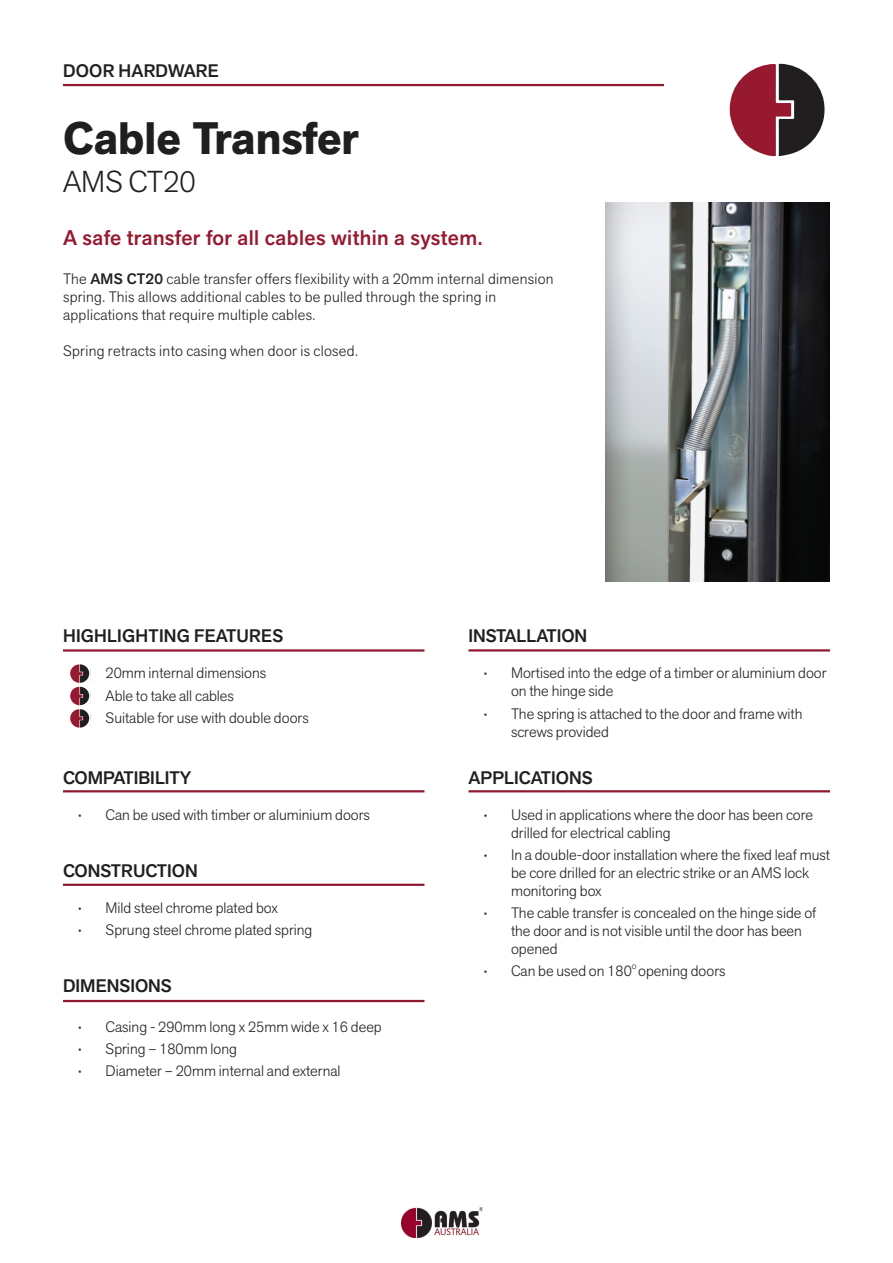
<style>
.page{position:relative;width:893px;height:1263px;background:#fff}
.page>*{position:absolute;margin:0;border:0;box-sizing:border-box;transform-origin:0 0}
.t1{font:700 45px "Akzid Grtsk Next";color:#211e20}
.t2{font:300 30px "Akzid Grtsk Next";color:#211e20}
.t3{font:500 21px "Akzid Grtsk Next";letter-spacing:.02em;color:#961930}
.t4{font:500 18px "Akzid Grtsk Next";color:#211e20}
.t5{font:500 18px "Akzid Grtsk Next";letter-spacing:.01em;color:#231f20}
.t6{font:300 15px/18px "Akzid Grtsk Next";color:#231f20}
.t7{font:300 15px/18px "Akzid Grtsk Next";letter-spacing:.02em;color:#231f20}
.t8{font:300 9px "Akzid Grtsk Next";color:#231f20}
.s1{font-weight:500}
</style>
<div class="page">
<hr style="left:63px;top:84px;width:601px;height:2px;background:#8f1930">
<svg style="left:730px;top:64px;width:95px;height:92px"></svg>
<hr style="left:63px;top:884px;width:361px;height:2px;background:#8f1930">
<hr style="left:468px;top:790px;width:362px;height:2px;background:#8f1930">
<hr style="left:63px;top:1000px;width:361px;height:2px;background:#8f1930">
<hr style="left:468px;top:649px;width:362px;height:2px;background:#8f1930">
<hr style="left:63px;top:790px;width:361px;height:2px;background:#8f1930">
<hr style="left:63px;top:649px;width:361px;height:3px;background:#8f1930">
<img style="left:605px;top:203px;width:225px;height:379px">
<svg style="left:70px;top:664px;width:20px;height:64px"></svg>
<img style="left:401px;top:1207px;width:81px;height:30px">
<p class="t5" style="left:63px;top:59px;width:157px">DOOR HARDWARE</p>
<h1 class="t1" style="left:63px;top:109px;width:297px">Cable Transfer</h1>
<h2 class="t2" style="left:63px;top:162px;width:134px">AMS CT20</h2>
<h3 class="t3" style="left:63px;top:224px;width:421px">A safe transfer for all cables within a system.</h3>
<p class="t7" style="left:63px;top:270px;width:492px">The <span class="s1">AMS CT20</span> cable transfer offers flexibility with a 20mm internal dimension spring. This allows additional cables to be pulled through the spring in applications that require multiple cables.</p>
<p class="t7" style="left:63px;top:342px;width:296px">Spring retracts into casing when door is closed.</p>
<p class="t4" style="left:63px;top:624px;width:222px">HIGHLIGHTING FEATURES</p>
<p class="t6" style="left:79px;top:664px;width:189px">• 20mm internal dimensions</p>
<p class="t6" style="left:79px;top:686px;width:157px">• Able to take all cables</p>
<p class="t6" style="left:79px;top:708px;width:232px">• Suitable for use with double doors</p>
<p class="t4" style="left:63px;top:765px;width:130px">COMPATIBILITY</p>
<p class="t6" style="left:79px;top:805px;width:293px">• Can be used with timber or aluminium doors</p>
<p class="t4" style="left:63px;top:859px;width:136px">CONSTRUCTION</p>
<p class="t6" style="left:79px;top:898px;width:201px">• Mild steel chrome plated box</p>
<p class="t6" style="left:79px;top:920px;width:235px">• Sprung steel chrome plated spring</p>
<p class="t4" style="left:63px;top:974px;width:110px">DIMENSIONS</p>
<p class="t6" style="left:79px;top:1017px;width:305px">• Casing - 290mm long x 25mm wide x 16 deep</p>
<p class="t6" style="left:79px;top:1040px;width:160px">• Spring – 180mm long</p>
<p class="t6" style="left:79px;top:1062px;width:263px">• Diameter – 20mm internal and external</p>
<p class="t4" style="left:468px;top:624px;width:120px">INSTALLATION</p>
<p class="t6" style="left:511px;top:664px;width:317px;text-indent:-27px">• Mortised into the edge of a timber or aluminium door on the hinge side</p>
<p class="t6" style="left:511px;top:704px;width:293px;text-indent:-27px">• The spring is attached to the door and frame with screws provided</p>
<p class="t4" style="left:468px;top:765px;width:126px">APPLICATIONS</p>
<p class="t6" style="left:511px;top:805px;width:304px;text-indent:-27px">• Used in applications where the door has been core drilled for electrical cabling</p>
<p class="t6" style="left:511px;top:845px;width:320px;text-indent:-27px">• In a double-door installation where the fixed leaf must be core drilled for an electric strike or an AMS lock monitoring box</p>
<p class="t6" style="left:511px;top:904px;width:307px;text-indent:-27px">• The cable transfer is concealed on the hinge side of the door and is not visible until the door has been opened</p>
<p class="t6" style="left:484px;top:962px;width:243px">• Can be used on 180 opening doors</p>
<p class="t8" style="left:632px;top:960px;width:6px">o</p>
</div>
